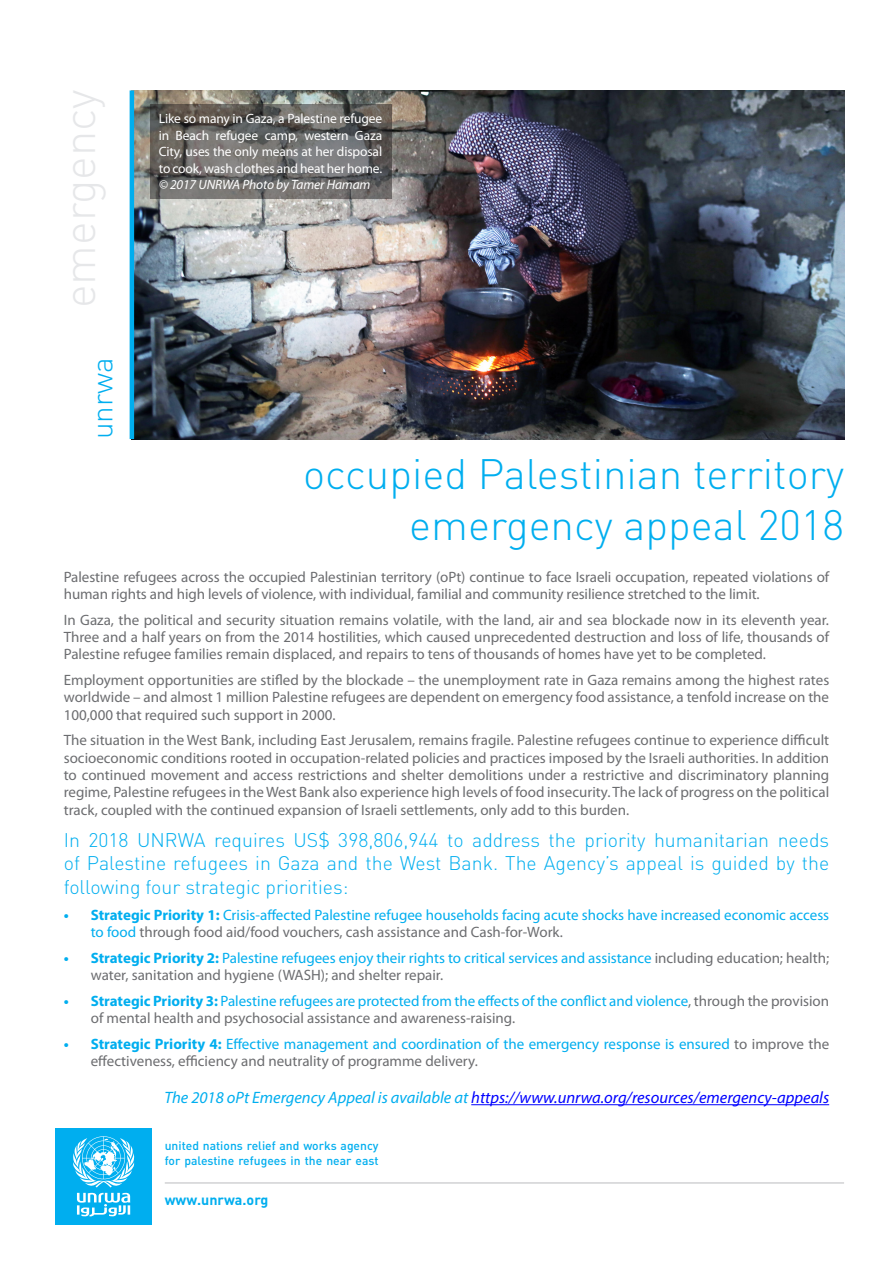
<style>
.page{position:relative;width:893px;height:1263px;background:#fff}
.page>*{position:absolute;margin:0;border:0;box-sizing:border-box;transform-origin:0 0}
.t1{font:300 45.15px "DIN Pro";color:#e6e7e9}
.t2{font:300 42px "DIN Pro";color:#00aeef}
.t3{font:300 29.7px "DIN Pro";color:#00aeef}
.t4{font:300 19.5px/23.4px "DIN Pro";color:#00aeef;text-align:justify}
.t5{font:italic 16.5px "Myriad Pro";color:#00f}
.t6{font:15px/17.2px "Myriad Pro";color:#6c6d70}
.t7{font:15px/17.2px "Myriad Pro";color:#00aeef}
.t8{font:700 14.25px "DIN Pro";color:#00aeef}
.t9{font:13.5px/16.5px "Myriad Pro";letter-spacing:-.01em;color:#fff;text-align:justify}
.t10{font:500 12.15px "DIN Pro";color:#00aeef}
.s1{font-style:italic}
.s2{font-weight:700}
.s3{color:#6c6d70}
.s4{font-weight:700;color:#00aeef}
.s5{color:#00aeef}
</style>
<div class="page">
<img style="left:134px;top:90px;width:710px;height:349px">
<hr style="left:130px;top:90px;width:4px;height:349px;background:#00aeef">
<hr style="left:165px;top:1182px;width:679px;height:2px;background:#d1d2d4">
<div style="left:55px;top:1128px;width:97px;height:97px;background:#00aeef"></div>
<svg style="left:77px;top:1193px;width:53px;height:23px"></svg>
<svg style="left:73px;top:1136px;width:61px;height:51px"></svg>
<svg style="left:150px;top:104px;width:241px;height:94px;background:#686664"></svg>
<hr style="left:471px;top:1104px;width:358px;height:1px;background:#00f">
<p class="t1" style="left:48px;top:308px;width:221px;rotate:-90deg">emergency</p>
<p class="t3" style="left:82px;top:439px;width:83px;rotate:-90deg">unrwa</p>
<p class="t9" style="left:159px;top:110px;width:225px">Like so many in Gaza, a Palestine refugee in Beach refugee camp, western Gaza City, uses the only means at her disposal to cook, wash clothes and heat her home. <span class="s1">© 2017 UNRWA Photo by Tamer Hamam</span></p>
<p class="t2" style="left:303px;top:445px;width:542px">occupied Palestinian territory</p>
<p class="t2" style="left:409px;top:496px;width:436px">emergency appeal 2018</p>
<p class="t6" style="left:64px;top:568px;width:767px">Palestine refugees across the occupied Palestinian territory (oPt) continue to face Israeli occupation, repeated violations of human rights and high levels of violence, with individual, familial and community resilience stretched to the limit.</p>
<p class="t6" style="left:64px;top:611px;width:767px;text-align:justify">In Gaza, the political and security situation remains volatile, with the land, air and sea blockade now in its eleventh year.<br>Three and a half years on from the 2014 hostilities, which caused unprecedented destruction and loss of life, thousands of Palestine refugee families remain displaced, and repairs to tens of thousands of homes have yet to be completed.</p>
<p class="t6" style="left:64px;top:671px;width:767px;text-align:justify">Employment opportunities are stifled by the blockade – the unemployment rate in Gaza remains among the highest rates worldwide – and almost 1 million Palestine refugees are dependent on emergency food assistance, a tenfold increase on the 100,000 that required such support in 2000.</p>
<p class="t6" style="left:64px;top:731px;width:767px;text-align:justify">The situation in the West Bank, including East Jerusalem, remains fragile. Palestine refugees continue to experience difficult socioeconomic conditions rooted in occupation-related policies and practices imposed by the Israeli authorities. In addition to continued movement and access restrictions and shelter demolitions under a restrictive and discriminatory planning regime, Palestine refugees in the West Bank also experience high levels of food insecurity. The lack of progress on the political track, coupled with the continued expansion of Israeli settlements, only add to this burden.</p>
<p class="t4" style="left:64px;top:827px;width:767px">In 2018 UNRWA requires US$ 398,806,944 to address the priority humanitarian needs of Palestine refugees in Gaza and the West Bank. The Agency’s appeal is guided by the following four strategic priorities:</p>
<p class="t7" style="left:91px;top:906px;width:740px;text-indent:-27px"><span class="s2">• Strategic Priority 1:</span> Crisis-affected Palestine refugee households facing acute shocks have increased economic access to food <span class="s3">through food aid/food vouchers, cash assistance and Cash-for-Work.</span></p>
<p class="t6" style="left:91px;top:949px;width:740px;text-indent:-27px"><span class="s4">• Strategic Priority 2:</span> <span class="s5">Palestine refugees enjoy their rights to critical services and assistance</span> including education; health; water, sanitation and hygiene (WASH); and shelter repair.</p>
<p class="t6" style="left:91px;top:992px;width:740px;text-indent:-27px"><span class="s4">• Strategic Priority 3:</span> <span class="s5">Palestine refugees are protected from the effects of the conflict and violence</span>, through the provision of mental health and psychosocial assistance and awareness-raising.</p>
<p class="t6" style="left:91px;top:1035px;width:740px;text-indent:-27px"><span class="s4">• Strategic Priority 4:</span> <span class="s5">Effective management and coordination of the emergency response is ensured</span> to improve the effectiveness, efficiency and neutrality of programme delivery.</p>
<p class="t5" style="left:164px;top:1087px;width:666px"><span class="s5">The 2018 oPt Emergency Appeal is available at</span> https://www.unrwa.org/resources/emergency-appeals</p>
<p class="t10" style="left:165px;top:1137px;width:215px">united nations relief and works agency</p>
<p class="t10" style="left:165px;top:1152px;width:215px">for palestine refugees in the near east</p>
<p class="t8" style="left:165px;top:1190px;width:105px">www.unrwa.org</p>
</div>
